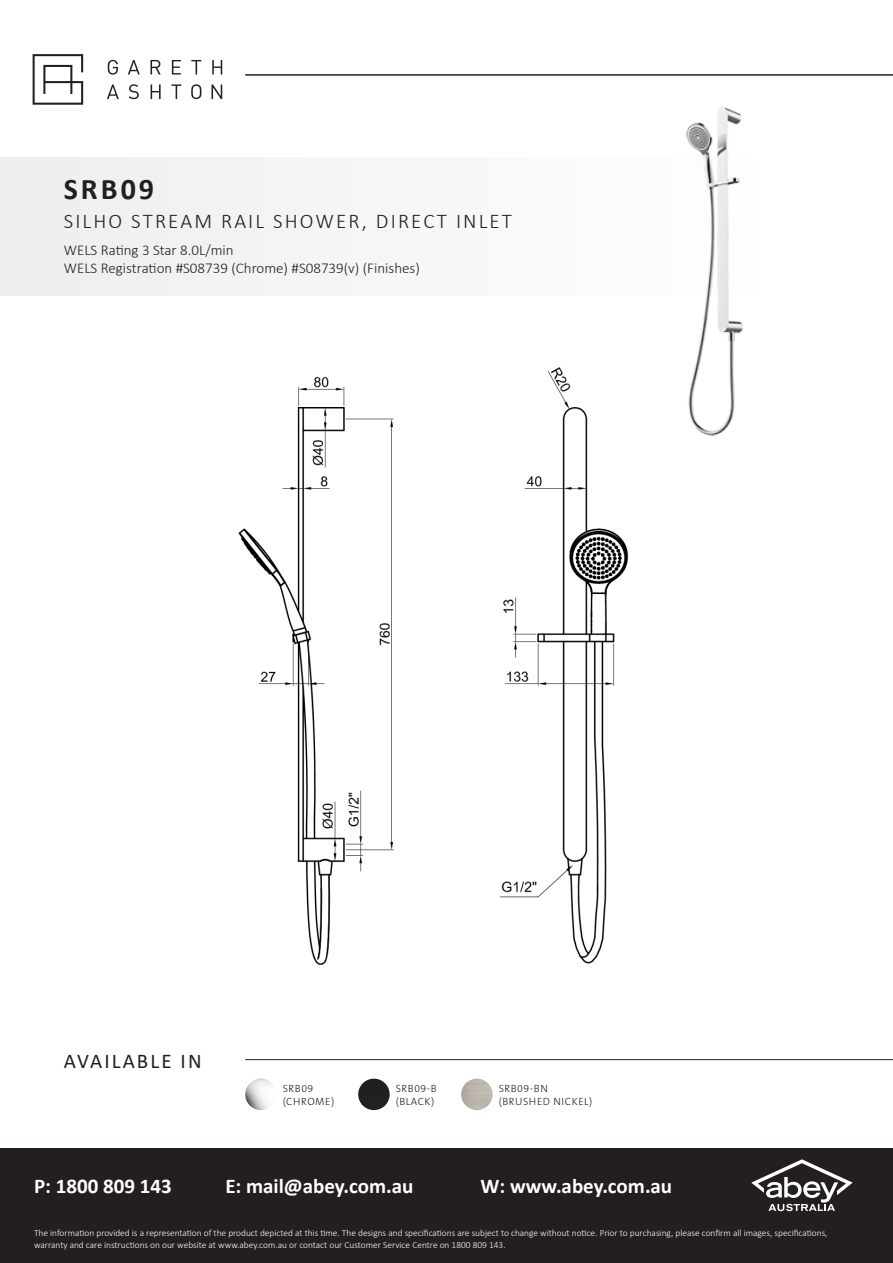
<style>
.page{position:relative;width:893px;height:1263px;background:#fff}
.page>*{position:absolute;margin:0;border:0;box-sizing:border-box;transform-origin:0 0}
.t1{font:700 30px "Calibri";letter-spacing:.1em;color:#231f20}
.t2{font:700 21px "Calibri";color:#fff}
.t3{font:300 21px "Calibri";letter-spacing:.1em;color:#231f20}
.t4{font:21px "Calibri";letter-spacing:.1em;color:#231f20}
.t5{font:300 15px "Calibri";color:#231f20}
.Colours{font:300 10.5px "The Sans B3";letter-spacing:.05em;color:#231f20}
.t6{font:300 9.3px/11.2px "Calibri";color:#fff}
</style>
<div class="page">
<svg style="left:33px;top:54px;width:50px;height:51px"></svg>
<svg style="left:108px;top:60px;width:10px;height:15px"></svg>
<svg style="left:128px;top:60px;width:12px;height:15px"></svg>
<svg style="left:151px;top:60px;width:10px;height:15px"></svg>
<svg style="left:172px;top:60px;width:9px;height:15px"></svg>
<svg style="left:191px;top:60px;width:10px;height:15px"></svg>
<svg style="left:212px;top:60px;width:10px;height:15px"></svg>
<svg style="left:107px;top:84px;width:12px;height:15px"></svg>
<svg style="left:129px;top:84px;width:10px;height:15px"></svg>
<svg style="left:151px;top:84px;width:10px;height:15px"></svg>
<svg style="left:171px;top:84px;width:10px;height:15px"></svg>
<svg style="left:191px;top:84px;width:10px;height:15px"></svg>
<svg style="left:211px;top:84px;width:11px;height:15px"></svg>
<div style="left:0;top:1148px;width:893px;height:115px;background:#231f20"></div>
<hr style="left:245px;top:74px;width:648px;height:2px;background:#231f20">
<svg style="left:751px;top:1159px;width:102px;height:52px"></svg>
<div style="left:0;top:157px;width:757px;height:139px;background:#eeeeef"></div>
<img style="left:551px;top:107px;width:206px;height:329px">
<img style="left:238px;top:363px;width:412px;height:602px">
<hr style="left:245px;top:1059px;width:648px;height:1px;background:#231f20">
<img style="left:245px;top:1079px;width:32px;height:31px;border-radius:16px">
<img style="left:358px;top:1079px;width:32px;height:31px;border-radius:16px">
<img style="left:461px;top:1079px;width:32px;height:31px;border-radius:16px">
<p class="t1" style="left:64px;top:168px;width:92px">SRB09</p>
<p class="t3" style="left:64px;top:208px;width:450px">SILHO STREAM RAIL SHOWER, DIRECT INLET</p>
<p class="t5" style="left:64px;top:241px;width:171px">WELS Rating 3 Star 8.0L/min</p>
<p class="t5" style="left:64px;top:259px;width:358px">WELS Registration #S08739 (Chrome) #S08739(v) (Finishes)</p>
<p class="t4" style="left:64px;top:1047px;width:139px">AVAILABLE IN</p>
<p class="Colours" style="left:283px;top:1083px;width:32px">SRB09</p>
<p class="Colours" style="left:283px;top:1095px;width:53px">(CHROME)</p>
<p class="Colours" style="left:396px;top:1083px;width:43px">SRB09-B</p>
<p class="Colours" style="left:396px;top:1095px;width:40px">(BLACK)</p>
<p class="Colours" style="left:499px;top:1083px;width:51px">SRB09-BN</p>
<p class="Colours" style="left:499px;top:1095px;width:95px">(BRUSHED NICKEL)</p>
<h2 class="t2" style="left:34px;top:1171px;width:139px">P: 1800 809 143</h2>
<h2 class="t2" style="left:225px;top:1171px;width:190px">E: mail@abey.com.au</h2>
<h2 class="t2" style="left:480px;top:1171px;width:193px">W: www.abey.com.au</h2>
<p class="t6" style="left:34px;top:1227px;width:795px">The information provided is a representation of the product depicted at this time. The designs and specifications are subject to change without notice. Prior to purchasing, please confirm all images, specifications, warranty and care instructions on our website at www.abey.com.au or contact our Customer Service Centre on 1800 809 143.</p>
</div>
